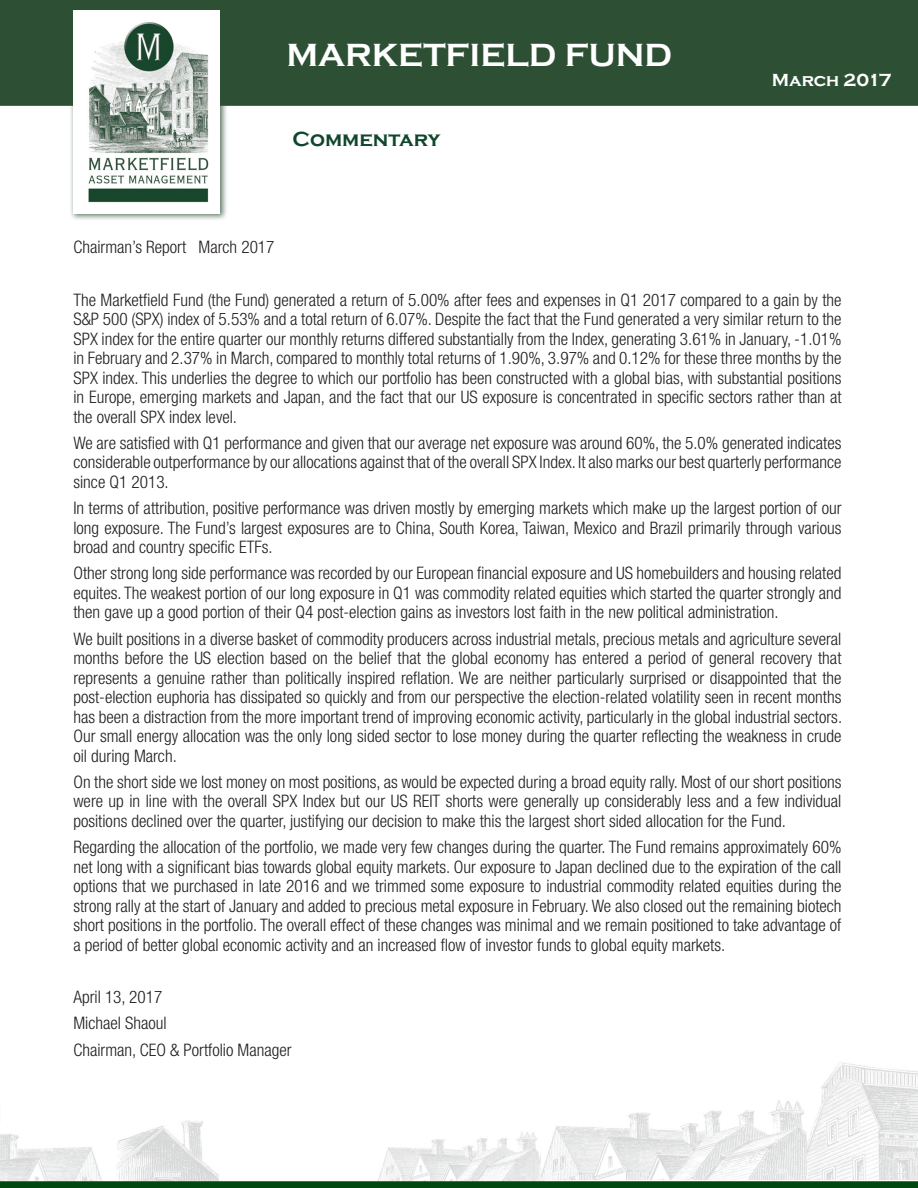
<style>
.page{position:relative;width:918px;height:1188px;background:#fff}
.page>*{position:absolute;margin:0;border:0;box-sizing:border-box;transform-origin:0 0}
.Date{font:700 33px "Copperplate Gothic";color:#fff}
.Heading_3{font:700 21px "Copperplate Gothic";color:#10472c}
.Date-2{font:700 18px "Copperplate Gothic";letter-spacing:-.01em;color:#fff}
.perf_disclosure{font:300 condensed 17.25px/19.5px "Helvetica Neue";color:#231f20;text-align:justify}
</style>
<div class="page">
<img style="left:0;top:1062px;width:918px;height:126px">
<div style="left:0;top:0;width:918px;height:106px;background:#2d5035"></div>
<div style="left:70px;top:7px;width:158px;height:214px;background:#2d5035;opacity:.75"></div>
<div style="left:73px;top:11px;width:147px;height:203px;background:#fff"></div>
<img style="left:88px;top:22px;width:121px;height:181px">
<p class="Date" style="left:286px;top:37px;width:387px">MARKETFIELD FUND</p>
<p class="Heading_3" style="left:292px;top:128px;width:149px">Commentary</p>
<p class="Date-2" style="left:772px;top:70px;width:121px">March 2017</p>
<p class="perf_disclosure" style="left:73px;top:237px;width:203px">Chairman’s Report March 2017</p>
<p class="perf_disclosure" style="left:73px;top:290px;width:770px">The Marketfield Fund (the Fund) generated a return of 5.00% after fees and expenses in Q1 2017 compared to a gain by the S&amp;P 500 (SPX) index of 5.53% and a total return of 6.07%. Despite the fact that the Fund generated a very similar return to the SPX index for the entire quarter our monthly returns differed substantially from the Index, generating 3.61% in January, -1.01% in February and 2.37% in March, compared to monthly total returns of 1.90%, 3.97% and 0.12% for these three months by the SPX index. This underlies the degree to which our portfolio has been constructed with a global bias, with substantial positions in Europe, emerging markets and Japan, and the fact that our US exposure is concentrated in specific sectors rather than at the overall SPX index level.</p>
<p class="perf_disclosure" style="left:73px;top:433px;width:770px">We are satisfied with Q1 performance and given that our average net exposure was around 60%, the 5.0% generated indicates considerable outperformance by our allocations against that of the overall SPX Index. It also marks our best quarterly performance since Q1 2013.</p>
<p class="perf_disclosure" style="left:73px;top:498px;width:770px">In terms of attribution, positive performance was driven mostly by emerging markets which make up the largest portion of our long exposure. The Fund’s largest exposures are to China, South Korea, Taiwan, Mexico and Brazil primarily through various broad and country specific ETFs.</p>
<p class="perf_disclosure" style="left:73px;top:563px;width:770px">Other strong long side performance was recorded by our European financial exposure and US homebuilders and housing related equites. The weakest portion of our long exposure in Q1 was commodity related equities which started the quarter strongly and then gave up a good portion of their Q4 post-election gains as investors lost faith in the new political administration.</p>
<p class="perf_disclosure" style="left:73px;top:629px;width:770px">We built positions in a diverse basket of commodity producers across industrial metals, precious metals and agriculture several months before the US election based on the belief that the global economy has entered a period of general recovery that represents a genuine rather than politically inspired reflation. We are neither particularly surprised or disappointed that the post-election euphoria has dissipated so quickly and from our perspective the election-related volatility seen in recent months has been a distraction from the more important trend of improving economic activity, particularly in the global industrial sectors.<br>Our small energy allocation was the only long sided sector to lose money during the quarter reflecting the weakness in crude oil during March.</p>
<p class="perf_disclosure" style="left:73px;top:772px;width:770px">On the short side we lost money on most positions, as would be expected during a broad equity rally. Most of our short positions were up in line with the overall SPX Index but our US REIT shorts were generally up considerably less and a few individual positions declined over the quarter, justifying our decision to make this the largest short sided allocation for the Fund.</p>
<p class="perf_disclosure" style="left:73px;top:837px;width:770px">Regarding the allocation of the portfolio, we made very few changes during the quarter. The Fund remains approximately 60% net long with a significant bias towards global equity markets. Our exposure to Japan declined due to the expiration of the call options that we purchased in late 2016 and we trimmed some exposure to industrial commodity related equities during the strong rally at the start of January and added to precious metal exposure in February. We also closed out the remaining biotech short positions in the portfolio. The overall effect of these changes was minimal and we remain positioned to take advantage of a period of better global economic activity and an increased flow of investor funds to global equity markets.</p>
<p class="perf_disclosure" style="left:73px;top:987px;width:90px">April 13, 2017</p>
<p class="perf_disclosure" style="left:73px;top:1013px;width:95px">Michael Shaoul</p>
<p class="perf_disclosure" style="left:73px;top:1040px;width:220px">Chairman, CEO &amp; Portfolio Manager</p>
</div>
